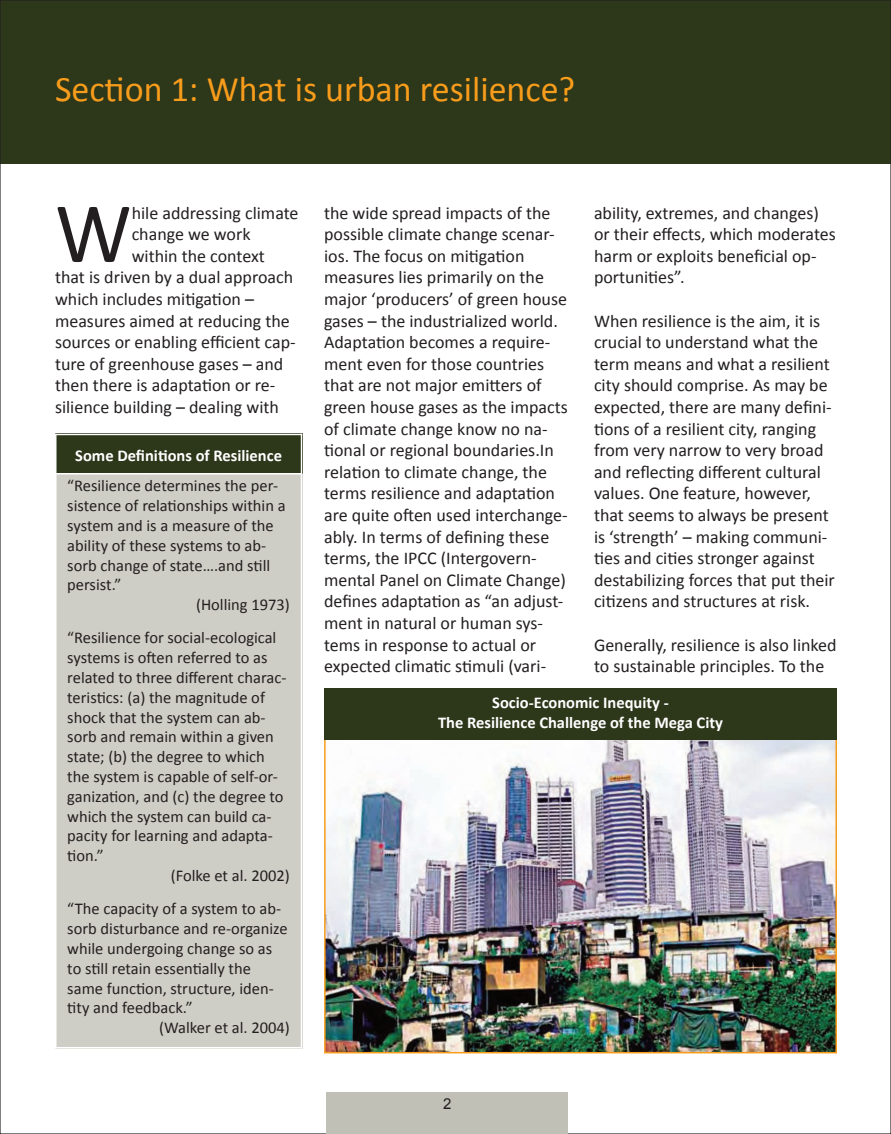
<style>
.page{position:relative;width:891px;height:1134px;background:#fff}
.page>*{position:absolute;margin:0;border:0;box-sizing:border-box;transform-origin:0 0}
.t1{font:86.4px "Calibri";color:#231f20}
.t2{font:36px "Calibri";color:#f89c1c}
.t3{font:18px/21.6px "Calibri";color:#231f20}
.t4{font:16.5px "Calibri";color:#231f20}
.t5{font:700 16.5px/19.8px "Calibri";color:#fff;text-align:center}
.t6{font:15px "Arial";color:#231f20}
</style>
<div class="page">
<div style="left:0;top:0;width:891px;height:163px;background:#2d371a"></div>
<div style="left:327px;top:1092px;width:241px;height:42px;background:#c1c0b7"></div>
<img style="left:327px;top:740px;width:507px;height:310px">
<div style="left:324px;top:689px;width:513px;height:51px;background:#2d371a"></div>
<div style="left:55px;top:434px;width:247px;height:40px;background:#2d371a"></div>
<div style="left:55px;top:474px;width:247px;height:574px;background:#cfcec6"></div>
<hr style="left:55px;top:434px;width:2px;height:614px;background:#fff">
<hr style="left:301px;top:434px;width:1px;height:614px;background:#fff">
<hr style="left:55px;top:434px;width:247px;height:1px;background:#fff">
<hr style="left:55px;top:473px;width:247px;height:2px;background:#fff">
<hr style="left:55px;top:1047px;width:247px;height:1px;background:#fff">
<h2 class="t2" style="left:55px;top:74px;width:522px">Section 1: What is urban resilience?</h2>
<h1 class="t1" style="left:55px;top:197px;width:78px">W</h1>
<p class="t3" style="left:132px;top:203px;width:168px">hile addressing climate</p>
<p class="t3" style="left:132px;top:225px;width:120px">change we work</p>
<p class="t3" style="left:132px;top:246px;width:135px">within the context</p>
<p class="t3" style="left:55px;top:268px;width:240px">that is driven by a dual approach</p>
<p class="t3" style="left:55px;top:290px;width:200px">which includes mitigation –</p>
<p class="t3" style="left:55px;top:311px;width:236px">measures aimed at reducing the</p>
<p class="t3" style="left:55px;top:333px;width:242px">sources or enabling efficient cap-</p>
<p class="t3" style="left:55px;top:354px;width:230px">ture of greenhouse gases – and</p>
<p class="t3" style="left:55px;top:376px;width:222px">then there is adaptation or re-</p>
<p class="t3" style="left:55px;top:398px;width:225px">silience building – dealing with</p>
<p class="t5" style="left:75px;top:447px;width:208px">Some Definitions of resilience</p>
<p class="t4" style="left:67px;top:479px;width:212px">“Resilience determines the per-</p>
<p class="t4" style="left:67px;top:499px;width:220px">sistence of relationships within a</p>
<p class="t4" style="left:67px;top:519px;width:208px">system and is a measure of the</p>
<p class="t4" style="left:67px;top:538px;width:200px">ability of these systems to ab-</p>
<p class="t4" style="left:67px;top:558px;width:204px">sorb change of state….and still</p>
<p class="t4" style="left:67px;top:578px;width:56px">persist.”</p>
<p class="t4" style="left:196px;top:598px;width:95px">(Holling 1973)</p>
<p class="t4" style="left:67px;top:631px;width:211px">“Resilience for social-ecological</p>
<p class="t4" style="left:67px;top:651px;width:202px">systems is often referred to as</p>
<p class="t4" style="left:67px;top:671px;width:221px">related to three different charac-</p>
<p class="t4" style="left:67px;top:691px;width:199px">teristics: (a) the magnitude of</p>
<p class="t4" style="left:67px;top:710px;width:200px">shock that the system can ab-</p>
<p class="t4" style="left:67px;top:730px;width:208px">sorb and remain within a given</p>
<p class="t4" style="left:67px;top:750px;width:199px">state; (b) the degree to which</p>
<p class="t4" style="left:67px;top:770px;width:212px">the system is capable of self-or-</p>
<p class="t4" style="left:67px;top:790px;width:218px">ganization, and (c) the degree to</p>
<p class="t4" style="left:67px;top:809px;width:206px">which the system can build ca-</p>
<p class="t4" style="left:67px;top:829px;width:207px">pacity for learning and adapta-</p>
<p class="t4" style="left:67px;top:849px;width:38px">tion.”</p>
<p class="t4" style="left:171px;top:869px;width:121px">(Folke et al. 2002)</p>
<p class="t4" style="left:67px;top:902px;width:215px">“The capacity of a system to ab-</p>
<p class="t4" style="left:67px;top:922px;width:222px">sorb disturbance and re-organize</p>
<p class="t4" style="left:67px;top:942px;width:206px">while undergoing change so as</p>
<p class="t4" style="left:67px;top:961px;width:185px">to still retain essentially the</p>
<p class="t4" style="left:67px;top:981px;width:208px">same function, structure, iden-</p>
<p class="t4" style="left:67px;top:1001px;width:127px">tity and feedback.”</p>
<p class="t4" style="left:159px;top:1021px;width:132px">(Walker et al. 2004)</p>
<p class="t3" style="left:324px;top:203px;width:245px">the wide spread impacts of the possible climate change scenar&shy;ios. The focus on mitigation measures lies primarily on the major ‘producers’ of green house gases – the industrialized world.<br>Adaptation becomes a require&shy;ment even for those countries that are not major emitters of green house gases as the impacts of climate change know no na&shy;tional or regional boundaries.In relation to climate change, the terms resilience and adaptation are quite often used interchange&shy;ably. In terms of defining these terms, the IPCC (Intergovern&shy;mental Panel on Climate Change) defines adaptation as “an adjust&shy;ment in natural or human sys&shy;tems in response to actual or expected climatic stimuli (vari-</p>
<p class="t3" style="left:594px;top:203px;width:243px">ability, extremes, and changes) or their effects, which moderates harm or exploits beneficial op&shy;portunities”.</p>
<p class="t3" style="left:594px;top:311px;width:242px">When resilience is the aim, it is crucial to understand what the term means and what a resilient city should comprise. As may be expected, there are many defini&shy;tions of a resilient city, ranging from very narrow to very broad and reflecting different cultural values. One feature, however, that seems to always be present is ‘strength’ – making communi&shy;ties and cities stronger against destabilizing forces that put their citizens and structures at risk.</p>
<p class="t3" style="left:594px;top:635px;width:244px">Generally, resilience is also linked to sustainable principles. To the</p>
<p class="t5" style="left:438px;top:694px;width:286px">Socio-Economic Inequity -<br>the resilience Challenge of the mega City</p>
<p class="t6" style="left:443px;top:1095px;width:10px">2</p>
</div>
